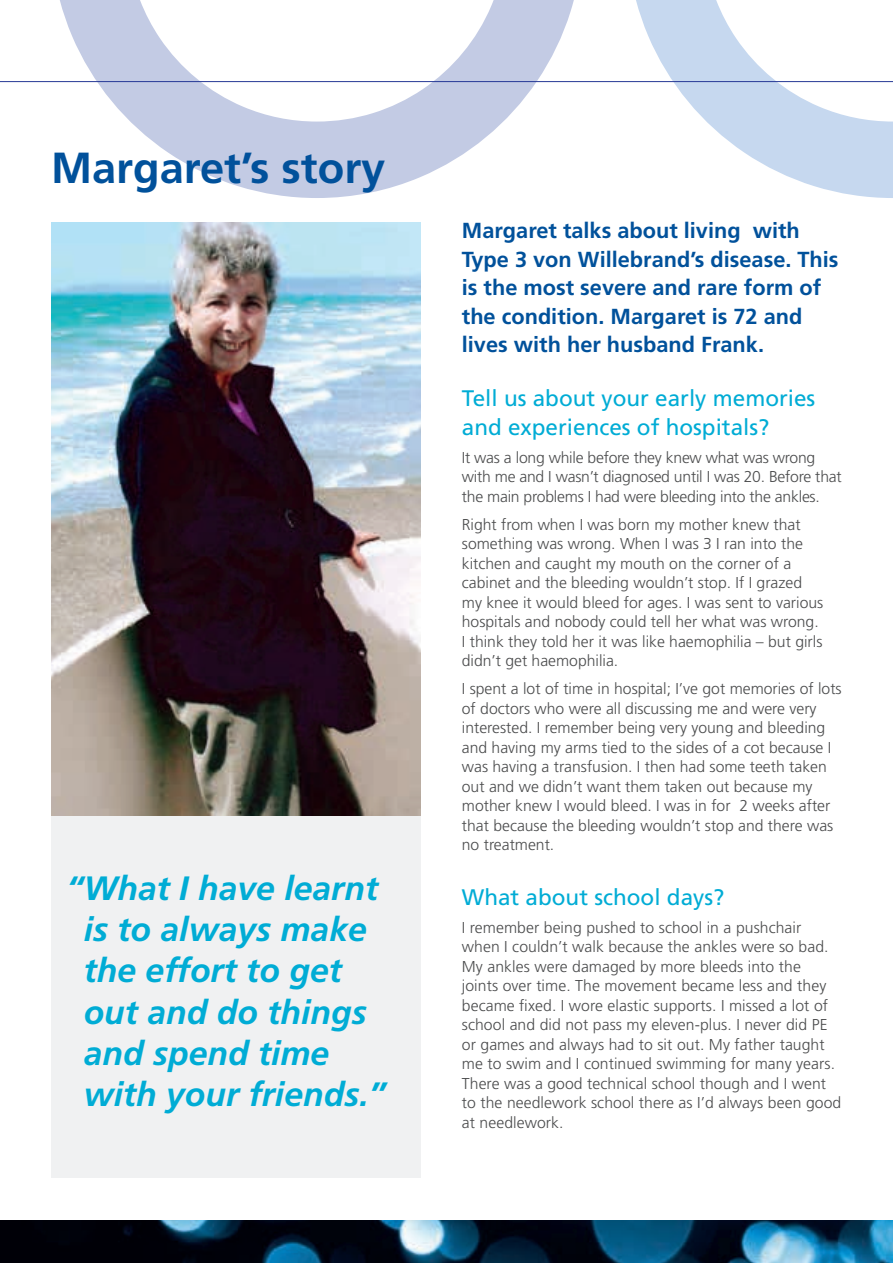
<style>
.page{position:relative;width:893px;height:1263px;background:#fff}
.page>*{position:absolute;margin:0;border:0;box-sizing:border-box;transform-origin:0 0}
.t1{font:700 43.5px "Frutiger";color:#01519b}
.t2{font:italic 700 33.75px/41.2px "Frutiger";color:#00acd5}
.t3{font:22.5px/28.5px "Frutiger";color:#00acd5}
.t4{font:700 21.75px/28.5px "Frutiger";color:#01519b}
.t5{font:300 15.75px/19.5px "Frutiger";color:#4b4c4d}
</style>
<div class="page">
<div style="left:51px;top:572px;width:369px;height:605px;background:#f0f1f2"></div>
<svg style="left:60px;top:0;width:514px;height:198px"></svg>
<svg style="left:636px;top:0;width:257px;height:198px"></svg>
<img style="left:51px;top:222px;width:370px;height:594px">
<hr style="left:0;top:81px;width:893px;height:1px;background:#263996">
<img style="left:1px;top:1220px;width:892px;height:43px">
<img style="left:0;top:1220px;width:1px;height:43px">
<h1 class="t1" style="left:51px;top:142px;width:336px">Margaret’s story</h1>
<h2 class="t2" style="left:84px;top:868px;width:303px;text-indent:-17px">“ What I have learnt is to always make the effort to get out and do things and spend time with your friends.”</h2>
<h3 class="t4" style="left:462px;top:217px;width:378px">Margaret talks about living with Type 3 von Willebrand’s disease. This is the most severe and rare form of the condition. Margaret is 72 and lives with her husband Frank.</h3>
<h3 class="t3" style="left:462px;top:384px;width:355px">Tell us about your early memories and experiences of hospitals?</h3>
<p class="t5" style="left:462px;top:448px;width:381px">It was a long while before they knew what was wrong with me and I wasn’t diagnosed until I was 20. Before that the main problems I had were bleeding into the ankles.</p>
<p class="t5" style="left:462px;top:515px;width:363px">Right from when I was born my mother knew that something was wrong. When I was 3 I ran into the kitchen and caught my mouth on the corner of a cabinet and the bleeding wouldn’t stop. If I grazed my knee it would bleed for ages. I was sent to various hospitals and nobody could tell her what was wrong.<br>I think they told her it was like haemophilia – but girls didn’t get haemophilia.</p>
<p class="t5" style="left:462px;top:679px;width:381px">I spent a lot of time in hospital; I’ve got memories of lots of doctors who were all discussing me and were very interested. I remember being very young and bleeding and having my arms tied to the sides of a cot because I was having a transfusion. I then had some teeth taken out and we didn’t want them taken out because my mother knew I would bleed. I was in for 2 weeks after that because the bleeding wouldn’t stop and there was no treatment.</p>
<h3 class="t3" style="left:462px;top:882px;width:264px">What about school days?</h3>
<p class="t5" style="left:462px;top:917px;width:381px">I remember being pushed to school in a pushchair when I couldn’t walk because the ankles were so bad.<br>My ankles were damaged by more bleeds into the<br>joints over time. The movement became less and they became fixed. I wore elastic supports. I missed a lot of school and did not pass my eleven-plus. I never did PE or games and always had to sit out. My father taught me to swim and I continued swimming for many years.<br>There was a good technical school though and I went to the needlework school there as I’d always been good at needlework.</p>
</div>
